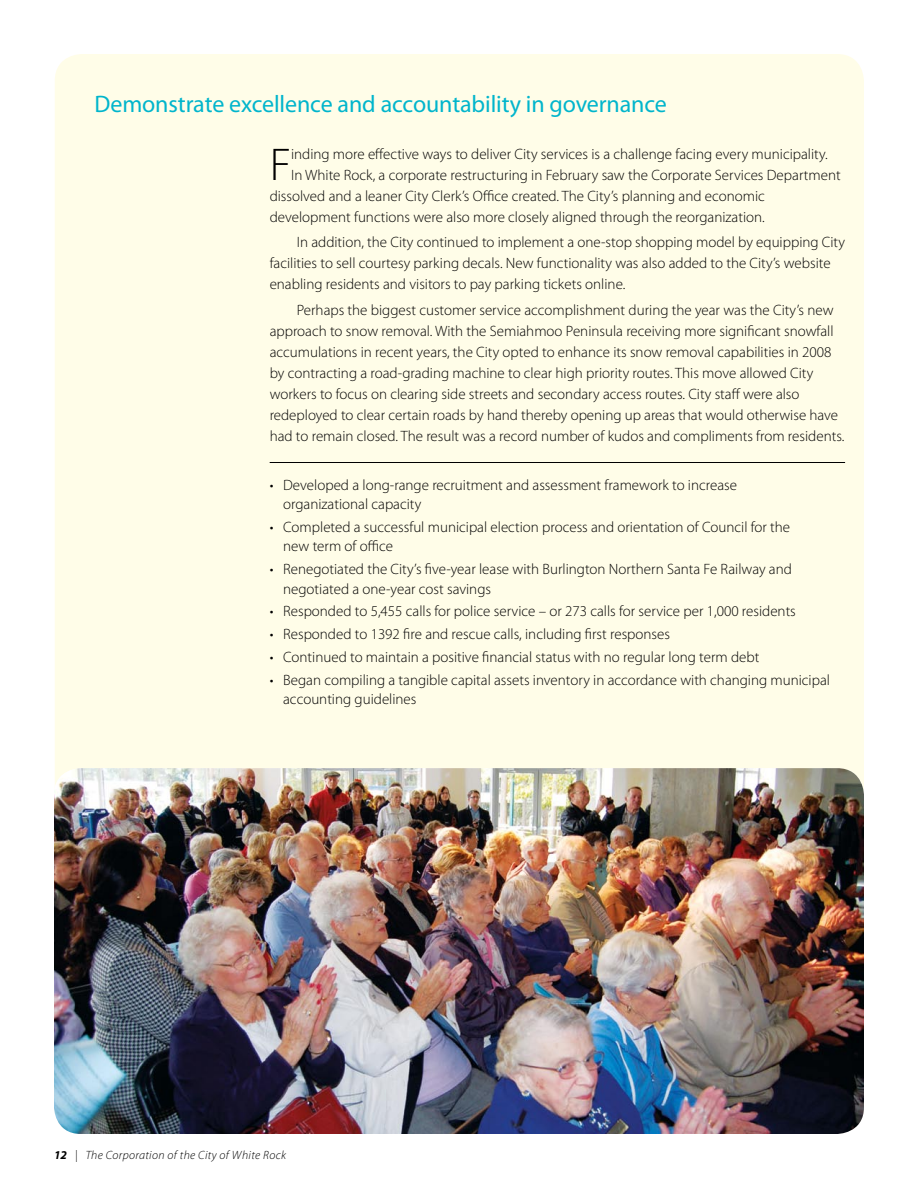
<style>
.page{position:relative;width:918px;height:1188px;background:#fff}
.page>*{position:absolute;margin:0;border:0;box-sizing:border-box;transform-origin:0 0}
.t1{font:300 46.2px "Myriad Pro";color:#000}
.t2{font:24px "Myriad Pro";letter-spacing:-.005em;color:#00b5cc}
.t3{font:300 15px/21px "Myriad Pro";color:#000}
.t4{font:italic 300 12px "Myriad Pro";letter-spacing:.03em;color:#000}
.s1{font-weight:700}
</style>
<div class="page">
<div style="left:55px;top:54px;width:809px;height:1080px;background:#fffde8;border-radius:27px"></div>
<hr style="left:270px;top:462px;width:575px;height:1px;background:#000">
<img style="left:54px;top:768px;width:810px;height:366px;border-radius:27px">
<h2 class="t2" style="left:94px;top:89px;width:574px">Demonstrate excellence and accountability in governance</h2>
<h1 class="t1" style="left:270px;top:137px;width:23px">F</h1>
<p class="t3" style="left:291px;top:143px;width:538px">inding more effective ways to deliver City services is a challenge facing every municipality.</p>
<p class="t3" style="left:291px;top:164px;width:551px">In White Rock, a corporate restructuring in February saw the Corporate Services Department</p>
<p class="t3" style="left:270px;top:185px;width:497px">dissolved and a leaner City Clerk’s Office created. The City’s planning and economic</p>
<p class="t3" style="left:270px;top:206px;width:497px">development functions were also more closely aligned through the reorganization.</p>
<p class="t3" style="left:270px;top:232px;width:577px;text-indent:27px">In addition, the City continued to implement a one-stop shopping model by equipping City facilities to sell courtesy parking decals. New functionality was also added to the City’s website enabling residents and visitors to pay parking tickets online.</p>
<p class="t3" style="left:270px;top:299px;width:576px;text-indent:27px">Perhaps the biggest customer service accomplishment during the year was the City’s new approach to snow removal. With the Semiahmoo Peninsula receiving more significant snowfall accumulations in recent years, the City opted to enhance its snow removal capabilities in 2008 by contracting a road-grading machine to clear high priority routes. This move allowed City workers to focus on clearing side streets and secondary access routes. City staff were also redeployed to clear certain roads by hand thereby opening up areas that would otherwise have had to remain closed. The result was a record number of kudos and compliments from residents.</p>
<p class="t3" style="left:283px;top:475px;width:455px;line-height:19.5px;text-indent:-14px">• Developed a long-range recruitment and assessment framework to increase organizational capacity</p>
<p class="t3" style="left:283px;top:517px;width:509px;line-height:19.5px;text-indent:-14px">• Completed a successful municipal election process and orientation of Council for the new term of office</p>
<p class="t3" style="left:283px;top:559px;width:510px;line-height:19.5px;text-indent:-14px">• Renegotiated the City’s five-year lease with Burlington Northern Santa Fe Railway and negotiated a one-year cost savings</p>
<p class="t3" style="left:270px;top:601px;width:528px">• Responded to 5,455 calls for police service – or 273 calls for service per 1,000 residents</p>
<p class="t3" style="left:270px;top:623px;width:402px">• Responded to 1392 fire and rescue calls, including first responses</p>
<p class="t3" style="left:270px;top:646px;width:491px">• Continued to maintain a positive financial status with no regular long term debt</p>
<p class="t3" style="left:283px;top:670px;width:548px;line-height:19.5px;text-indent:-14px">• Began compiling a tangible capital assets inventory in accordance with changing municipal accounting guidelines</p>
<p class="t4" style="left:54px;top:1148px;width:234px"><span class="s1">12</span> | The Corporation of the City of White Rock</p>
</div>
